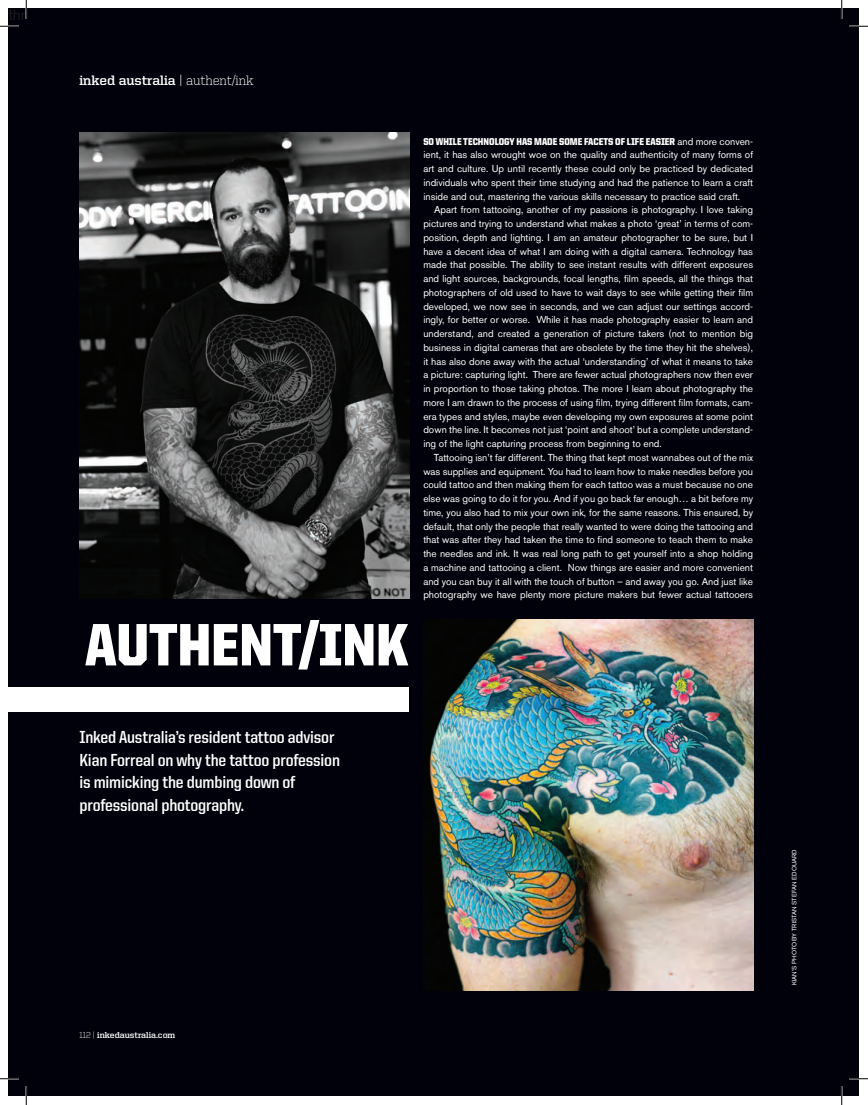
<style>
.page{position:relative;width:868px;height:1105px;background:#fff}
.page>*{position:absolute;margin:0;border:0;box-sizing:border-box;transform-origin:0 0}
.t1{font:900 60px "United Sans Semi Cond";color:#fff}
.t2{font:700 17.5px/22.5px "United Sans Semi Cond";letter-spacing:-.01em;color:#fff}
.t3{font:300 15px "Akzidenz Grotesk BE";color:#231f20}
.t4{font:700 13.75px "United Serif Reg";letter-spacing:-.005em;color:#fff}
.t5{font:10px "Akzidenz Grotesk BE";color:#fff}
.t6{font:900 10px "United Sans Semi Cond";color:#fff}
.t7{font:700 8.75px "United Serif Reg";color:#fff}
.t8{font:6.25px "Akzidenz Grotesk BE";letter-spacing:-.02em;color:#fff}
.s1{font-weight:300}
.s2{font-family:"Akzidenz Grotesk BE";font-weight:400}
</style>
<div class="page">
<div style="left:9px;top:9px;width:850px;height:1087px;background:#00010a"></div>
<img style="left:79px;top:133px;width:330px;height:465px">
<div style="left:9px;top:687px;width:400px;height:25px;background:#fff"></div>
<img style="left:429px;top:620px;width:324px;height:370px">
<svg style="left:0;top:25px;width:19px;height:2px"></svg>
<svg style="left:849px;top:25px;width:18px;height:2px"></svg>
<svg style="left:0;top:1078px;width:19px;height:1px"></svg>
<svg style="left:849px;top:1078px;width:18px;height:1px"></svg>
<svg style="left:25px;top:0;width:2px;height:19px"></svg>
<svg style="left:25px;top:1086px;width:2px;height:19px"></svg>
<svg style="left:840px;top:0;width:2px;height:19px"></svg>
<svg style="left:840px;top:1086px;width:2px;height:19px"></svg>
<p class="t3" style="left:9px;top:6px;width:18px">thr</p>
<p class="t4" style="left:79px;top:72px;width:176px">inked australia <span class="s1">| authent/ink</span></p>
<p class="t1" style="left:85px;top:612px;width:325px">AUTHENT/INK</p>
<p class="t6" style="left:423px;top:136px;width:331px">SO WHILE TECHNOLOGY HAS MADE SOME FACETS OF LIFE EASIER <span class="s2">and more conven-</span></p>
<p class="t5" style="left:423px;top:149px;width:331px">ient, it has also wrought woe on the quality and authenticity of many forms of</p>
<p class="t5" style="left:423px;top:163px;width:331px">art and culture. Up until recently these could only be practiced by dedicated</p>
<p class="t5" style="left:423px;top:176px;width:331px">individuals who spent their time studying and had the patience to learn a craft</p>
<p class="t5" style="left:423px;top:190px;width:318px">inside and out, mastering the various skills necessary to practice said craft.</p>
<p class="t5" style="left:434px;top:204px;width:320px">Apart from tattooing, another of my passions is photography. I love taking</p>
<p class="t5" style="left:423px;top:218px;width:331px">pictures and trying to understand what makes a photo ‘great’ in terms of com-</p>
<p class="t5" style="left:423px;top:231px;width:330px">position, depth and lighting. I am an amateur photographer to be sure, but I</p>
<p class="t5" style="left:423px;top:245px;width:331px">have a decent idea of what I am doing with a digital camera. Technology has</p>
<p class="t5" style="left:423px;top:259px;width:331px">made that possible. The ability to see instant results with different exposures</p>
<p class="t5" style="left:423px;top:273px;width:331px">and light sources, backgrounds, focal lengths, film speeds, all the things that</p>
<p class="t5" style="left:423px;top:286px;width:331px">photographers of old used to have to wait days to see while getting their film</p>
<p class="t5" style="left:423px;top:300px;width:331px">developed, we now see in seconds, and we can adjust our settings accord-</p>
<p class="t5" style="left:423px;top:314px;width:331px">ingly, for better or worse. While it has made photography easier to learn and</p>
<p class="t5" style="left:423px;top:328px;width:331px">understand, and created a generation of picture takers (not to mention big</p>
<p class="t5" style="left:423px;top:341px;width:331px">business in digital cameras that are obsolete by the time they hit the shelves),</p>
<p class="t5" style="left:423px;top:355px;width:331px">it has also done away with the actual ‘understanding’ of what it means to take</p>
<p class="t5" style="left:423px;top:369px;width:331px">a picture: capturing light. There are fewer actual photographers now then ever</p>
<p class="t5" style="left:423px;top:383px;width:331px">in proportion to those taking photos. The more I learn about photography the</p>
<p class="t5" style="left:423px;top:396px;width:331px">more I am drawn to the process of using film, trying different film formats, cam-</p>
<p class="t5" style="left:423px;top:410px;width:331px">era types and styles, maybe even developing my own exposures at some point</p>
<p class="t5" style="left:423px;top:424px;width:331px">down the line. It becomes not just ‘point and shoot’ but a complete understand-</p>
<p class="t5" style="left:423px;top:438px;width:240px">ing of the light capturing process from beginning to end.</p>
<p class="t5" style="left:434px;top:451px;width:320px">Tattooing isn’t far different. The thing that kept most wannabes out of the mix</p>
<p class="t5" style="left:423px;top:465px;width:331px">was supplies and equipment. You had to learn how to make needles before you</p>
<p class="t5" style="left:423px;top:479px;width:331px">could tattoo and then making them for each tattoo was a must because no one</p>
<p class="t5" style="left:423px;top:493px;width:331px">else was going to do it for you. And if you go back far enough… a bit before my</p>
<p class="t5" style="left:423px;top:506px;width:331px">time, you also had to mix your own ink, for the same reasons. This ensured, by</p>
<p class="t5" style="left:423px;top:520px;width:331px">default, that only the people that really wanted to were doing the tattooing and</p>
<p class="t5" style="left:423px;top:534px;width:331px">that was after they had taken the time to find someone to teach them to make</p>
<p class="t5" style="left:423px;top:548px;width:331px">the needles and ink. It was real long path to get yourself into a shop holding</p>
<p class="t5" style="left:423px;top:561px;width:331px">a machine and tattooing a client. Now things are easier and more convenient</p>
<p class="t5" style="left:423px;top:575px;width:331px">and you can buy it all with the touch of button – and away you go. And just like</p>
<p class="t5" style="left:423px;top:589px;width:331px">photography we have plenty more picture makers but fewer actual tattooers</p>
<p class="t2" style="left:79px;top:726px;width:262px">Inked Australia’s resident tattoo advisor Kian Forreal on why the tattoo profession is mimicking the dumbing down of professional photography.</p>
<p class="t7" style="left:79px;top:1030px;width:97px"><span class="s1">112 |</span> inkedaustralia.com</p>
<p class="t8" style="left:790px;top:985px;width:138px;rotate:-90deg">Kian’s photo by Tristan Stefan Edouard</p>
</div>
